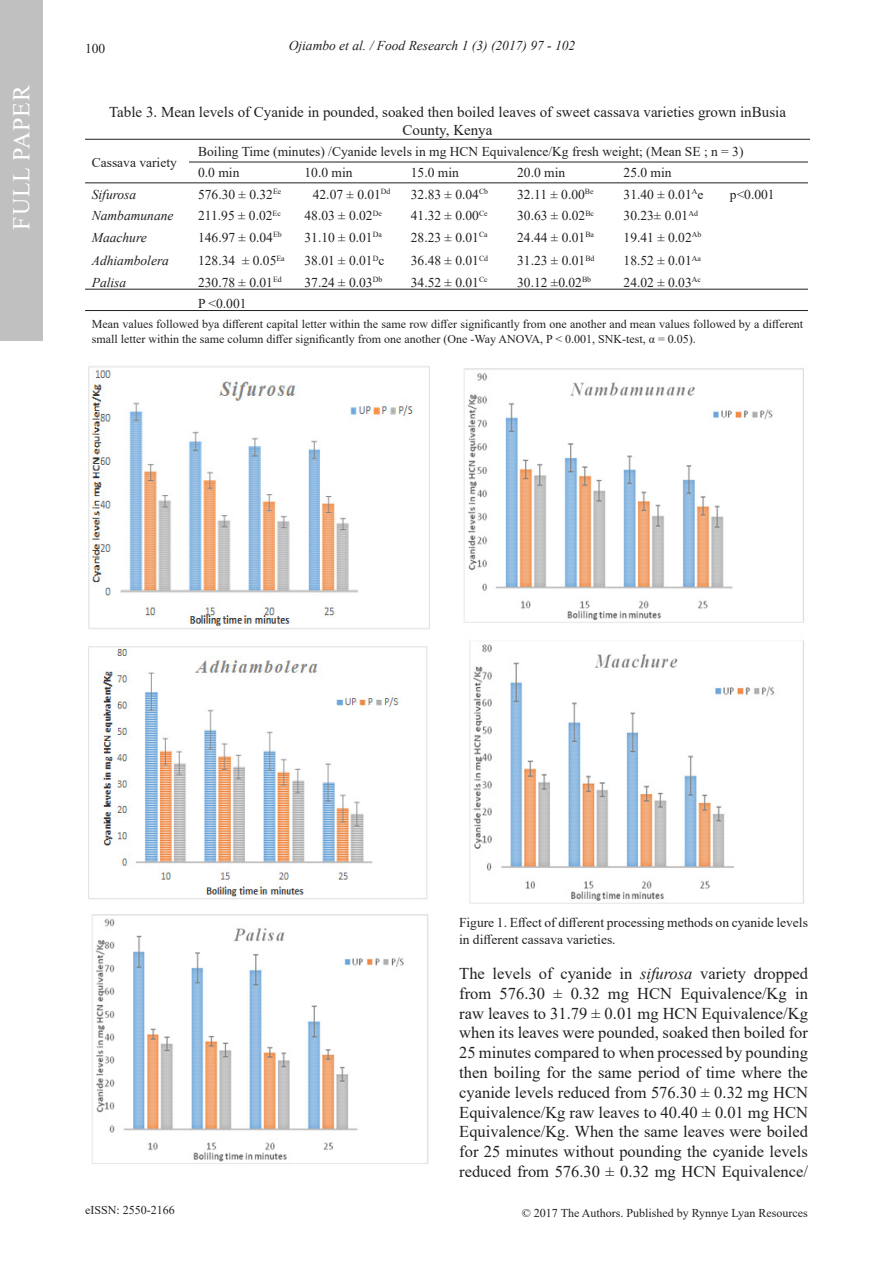
<style>
.page{position:relative;width:893px;height:1263px;background:#fff}
.page>*{position:absolute;margin:0;border:0;box-sizing:border-box;transform-origin:0 0}
.t1{font:24px "Times New Roman";letter-spacing:.035em;color:#fff}
.Body_Text{font:16.5px/19.8px "Times New Roman";color:#231f20;text-align:justify}
.Table_Caption{font:15px/18px "Times New Roman";color:#231f20;text-align:center}
.table_info{font:13.5px "Times New Roman";color:#231f20}
.Figure_Caption{font:13.5px/16.2px "Times New Roman";color:#231f20}
.table_info-2{font:italic 13.5px "Times New Roman";color:#231f20}
.Footer_Text{font:12px/14.4px "Times New Roman";color:#231f20}
.s1{font-style:italic}
</style>
<div class="page">
<div style="left:0;top:0;width:43px;height:340px;background:#c0c0c0"></div>
<img style="left:88px;top:366px;width:342px;height:264px">
<img style="left:464px;top:368px;width:340px;height:255px">
<img style="left:92px;top:914px;width:337px;height:250px">
<img style="left:469px;top:640px;width:335px;height:264px">
<img style="left:88px;top:646px;width:340px;height:254px">
<hr style="left:85px;top:139px;width:725px;height:1px;background:#231f20">
<hr style="left:85px;top:183px;width:723px;height:1px;background:#231f20">
<hr style="left:85px;top:289px;width:723px;height:1px;background:#231f20">
<hr style="left:85px;top:310px;width:723px;height:1px;background:#231f20">
<hr style="left:189px;top:162px;width:619px;height:1px;background:#231f20">
<h1 class="t1" style="left:5px;top:229px;width:146px;rotate:-90deg">FULL PAPER</h1>
<p class="Figure_Caption" style="left:85px;top:40px;width:22px">100</p>
<p class="table_info-2" style="left:289px;top:36px;width:288px">Ojiambo et al. / Food Research 1 (3) (2017) 97 - 102</p>
<p class="Table_Caption" style="left:109px;top:102px;width:678px">Table 3. Mean levels of Cyanide in pounded, soaked then boiled leaves of sweet cassava varieties grown inBusia<br>County, Kenya</p>
<p class="table_info" style="left:92px;top:153px;width:87px">Cassava variety</p>
<p class="table_info" style="left:198px;top:142px;width:547px">Boiling Time (minutes) /Cyanide levels in mg HCN Equivalence/Kg fresh weight; (Mean SE ; n = 3)</p>
<p class="table_info" style="left:198px;top:163px;width:43px">0.0 min</p>
<p class="table_info" style="left:304px;top:163px;width:50px">10.0 min</p>
<p class="table_info" style="left:411px;top:163px;width:50px">15.0 min</p>
<p class="table_info" style="left:517px;top:163px;width:50px">20.0 min</p>
<p class="table_info" style="left:624px;top:163px;width:50px">25.0 min</p>
<p class="table_info-2" style="left:92px;top:185px;width:46px">Sifurosa</p>
<p class="table_info" style="left:198px;top:185px;width:85px">576.30 ± 0.32<sup>Ee</sup></p>
<p class="table_info" style="left:313px;top:185px;width:79px">42.07 ± 0.01<sup>Dd</sup></p>
<p class="table_info" style="left:411px;top:185px;width:79px">32.83 ± 0.04<sup>Cb</sup></p>
<p class="table_info" style="left:517px;top:185px;width:78px">32.11 ± 0.00<sup>Be</sup></p>
<p class="table_info" style="left:624px;top:185px;width:81px">31.40 ± 0.01<sup>A</sup>e</p>
<p class="table_info" style="left:730px;top:185px;width:46px">p&lt;0.001</p>
<p class="table_info-2" style="left:92px;top:206px;width:83px">Nambamunane</p>
<p class="table_info" style="left:198px;top:206px;width:84px">211.95 ± 0.02<sup>Ec</sup></p>
<p class="table_info" style="left:304px;top:206px;width:79px">48.03 ± 0.02<sup>De</sup></p>
<p class="table_info" style="left:411px;top:206px;width:78px">41.32 ± 0.00<sup>Ce</sup></p>
<p class="table_info" style="left:517px;top:206px;width:78px">30.63 ± 0.02<sup>Bc</sup></p>
<p class="table_info" style="left:624px;top:206px;width:76px">30.23± 0.01<sup>Ad</sup></p>
<p class="table_info-2" style="left:92px;top:228px;width:56px">Maachure</p>
<p class="table_info" style="left:198px;top:227px;width:85px">146.97 ± 0.04<sup>Eb</sup></p>
<p class="table_info" style="left:304px;top:227px;width:79px">31.10 ± 0.01<sup>Da</sup></p>
<p class="table_info" style="left:411px;top:227px;width:78px">28.23 ± 0.01<sup>Ca</sup></p>
<p class="table_info" style="left:517px;top:227px;width:78px">24.44 ± 0.01<sup>Ba</sup></p>
<p class="table_info" style="left:624px;top:227px;width:79px">19.41 ± 0.02<sup>Ab</sup></p>
<p class="table_info-2" style="left:92px;top:251px;width:79px">Adhiambolera</p>
<p class="table_info" style="left:198px;top:251px;width:88px">128.34 ± 0.05<sup>Ea</sup></p>
<p class="table_info" style="left:304px;top:251px;width:81px">38.01 ± 0.01<sup>D</sup>c</p>
<p class="table_info" style="left:411px;top:251px;width:79px">36.48 ± 0.01<sup>Cd</sup></p>
<p class="table_info" style="left:517px;top:251px;width:79px">31.23 ± 0.01<sup>Bd</sup></p>
<p class="table_info" style="left:624px;top:251px;width:79px">18.52 ± 0.01<sup>Aa</sup></p>
<p class="table_info-2" style="left:92px;top:273px;width:36px">Palisa</p>
<p class="table_info" style="left:198px;top:272px;width:85px">230.78 ± 0.01<sup>Ed</sup></p>
<p class="table_info" style="left:304px;top:272px;width:79px">37.24 ± 0.03<sup>Db</sup></p>
<p class="table_info" style="left:411px;top:272px;width:78px">34.52 ± 0.01<sup>Cc</sup></p>
<p class="table_info" style="left:517px;top:272px;width:75px">30.12 ±0.02<sup>Bb</sup></p>
<p class="table_info" style="left:624px;top:272px;width:79px">24.02 ± 0.03<sup>Ac</sup></p>
<p class="table_info" style="left:198px;top:294px;width:50px">P &lt;0.001</p>
<p class="Footer_Text" style="left:92px;top:317px;width:713px">Mean values followed bya different capital letter within the same row differ significantly from one another and mean values followed by a different small letter within the same column differ significantly from one another (One -Way ANOVA, P &lt; 0.001, SNK-test, α = 0.05).</p>
<p class="Footer_Text" style="left:85px;top:1202px;width:91px">eISSN: 2550-2166</p>
<p class="Figure_Caption" style="left:459px;top:914px;width:350px">Figure 1. Effect of different processing methods on cyanide levels in different cassava varieties.</p>
<p class="Body_Text" style="left:459px;top:963px;width:350px">The levels of cyanide in <span class="s1">sifurosa</span> variety dropped from 576.30 ± 0.32 mg HCN Equivalence/Kg in raw leaves to 31.79 ± 0.01 mg HCN Equivalence/Kg when its leaves were pounded, soaked then boiled for 25 minutes compared to when processed by pounding then boiling for the same period of time where the cyanide levels reduced from 576.30 ± 0.32 mg HCN Equivalence/Kg raw leaves to 40.40 ± 0.01 mg HCN Equivalence/Kg. When the same leaves were boiled for 25 minutes without pounding the cyanide levels reduced from 576.30 ± 0.32 mg HCN Equivalence/</p>
<p class="Footer_Text" style="left:522px;top:1205px;width:288px">© 2017 The Authors. Published by Rynnye Lyan Resources</p>
</div>
